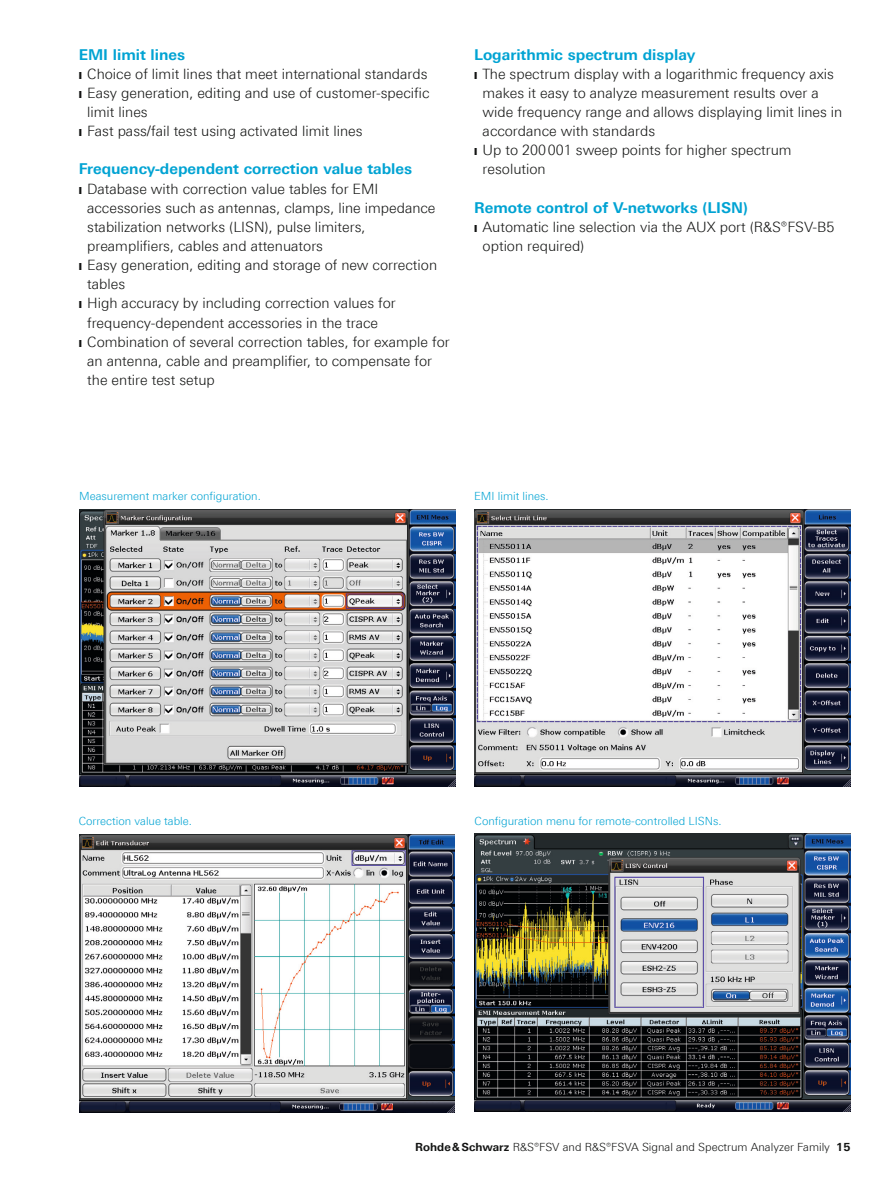
<style>
.page{position:relative;width:893px;height:1191px;background:#fff}
.page>*{position:absolute;margin:0;border:0;box-sizing:border-box;transform-origin:0 0}
.t1{font:700 15px "Linotype Univers 630";color:#00a3d3}
.t2{font:300 14.25px/19.2px "Linotype Univers 330";color:#131413}
.t3{font:300 11.25px "Linotype Univers 330";color:#00a3d3}
.t4{font:300 11.25px "Linotype Univers 330";color:#131413}
.s1{font-family:"Linotype Univers 630";font-weight:700}
</style>
<div class="page">
<img style="left:475px;top:833px;width:375px;height:278px">
<img style="left:475px;top:509px;width:376px;height:278px">
<img style="left:79px;top:834px;width:376px;height:278px">
<img style="left:79px;top:509px;width:376px;height:278px">
<p class="t1" style="left:79px;top:45px;width:108px">EMI limit lines</p>
<p class="t2" style="left:79px;top:64px;width:350px">❙ Choice of limit lines that meet international standards</p>
<p class="t2" style="left:79px;top:83px;width:352px">❙ Easy generation, editing and use of customer-specific</p>
<p class="t2" style="left:87px;top:102px;width:62px">limit lines</p>
<p class="t2" style="left:79px;top:121px;width:285px">❙ Fast pass/fail test using activated limit lines</p>
<p class="t1" style="left:79px;top:160px;width:335px">Frequency-dependent correction value tables</p>
<p class="t2" style="left:79px;top:179px;width:301px">❙ Database with correction value tables for EMI</p>
<p class="t2" style="left:87px;top:198px;width:350px">accessories such as antennas, clamps, line impedance</p>
<p class="t2" style="left:87px;top:217px;width:280px">stabilization networks (LISN), pulse limiters,</p>
<p class="t2" style="left:87px;top:236px;width:237px">preamplifiers, cables and attenuators</p>
<p class="t2" style="left:79px;top:255px;width:360px">❙ Easy generation, editing and storage of new correction</p>
<p class="t2" style="left:87px;top:274px;width:39px">tables</p>
<p class="t2" style="left:79px;top:294px;width:319px">❙ High accuracy by including correction values for</p>
<p class="t2" style="left:87px;top:313px;width:292px">frequency-dependent accessories in the trace</p>
<p class="t2" style="left:79px;top:332px;width:372px">❙ Combination of several correction tables, for example for</p>
<p class="t2" style="left:87px;top:351px;width:346px">an antenna, cable and preamplifier, to compensate for</p>
<p class="t2" style="left:87px;top:370px;width:129px">the entire test setup</p>
<p class="t1" style="left:474px;top:45px;width:223px">Logarithmic spectrum display</p>
<p class="t2" style="left:474px;top:64px;width:361px">❙ The spectrum display with a logarithmic frequency axis</p>
<p class="t2" style="left:483px;top:83px;width:338px">makes it easy to analyze measurement results over a</p>
<p class="t2" style="left:483px;top:102px;width:361px">wide frequency range and allows displaying limit lines in</p>
<p class="t2" style="left:483px;top:121px;width:174px">accordance with standards</p>
<p class="t2" style="left:474px;top:140px;width:319px">❙ Up to 200001 sweep points for higher spectrum</p>
<p class="t2" style="left:483px;top:160px;width:65px">resolution</p>
<p class="t1" style="left:474px;top:198px;width:275px">Remote control of V-networks (LISN)</p>
<p class="t2" style="left:483px;top:217px;width:353px;text-indent:-9px">❙ Automatic line selection via the AUX port (R&amp;S®FSV-B5 option required)</p>
<p class="t3" style="left:79px;top:489px;width:183px">Measurement marker configuration.</p>
<p class="t3" style="left:474px;top:489px;width:76px">EMI limit lines.</p>
<p class="t3" style="left:79px;top:814px;width:115px">Correction value table.</p>
<p class="t3" style="left:475px;top:814px;width:249px">Configuration menu for remote-controlled LISNs.</p>
<p class="t4" style="left:415px;top:1140px;width:437px"><span class="s1">Rohde&amp;Schwarz</span> R&amp;S®FSV and R&amp;S®FSVA Signal and Spectrum Analyzer Family <span class="s1">15</span></p>
</div>
